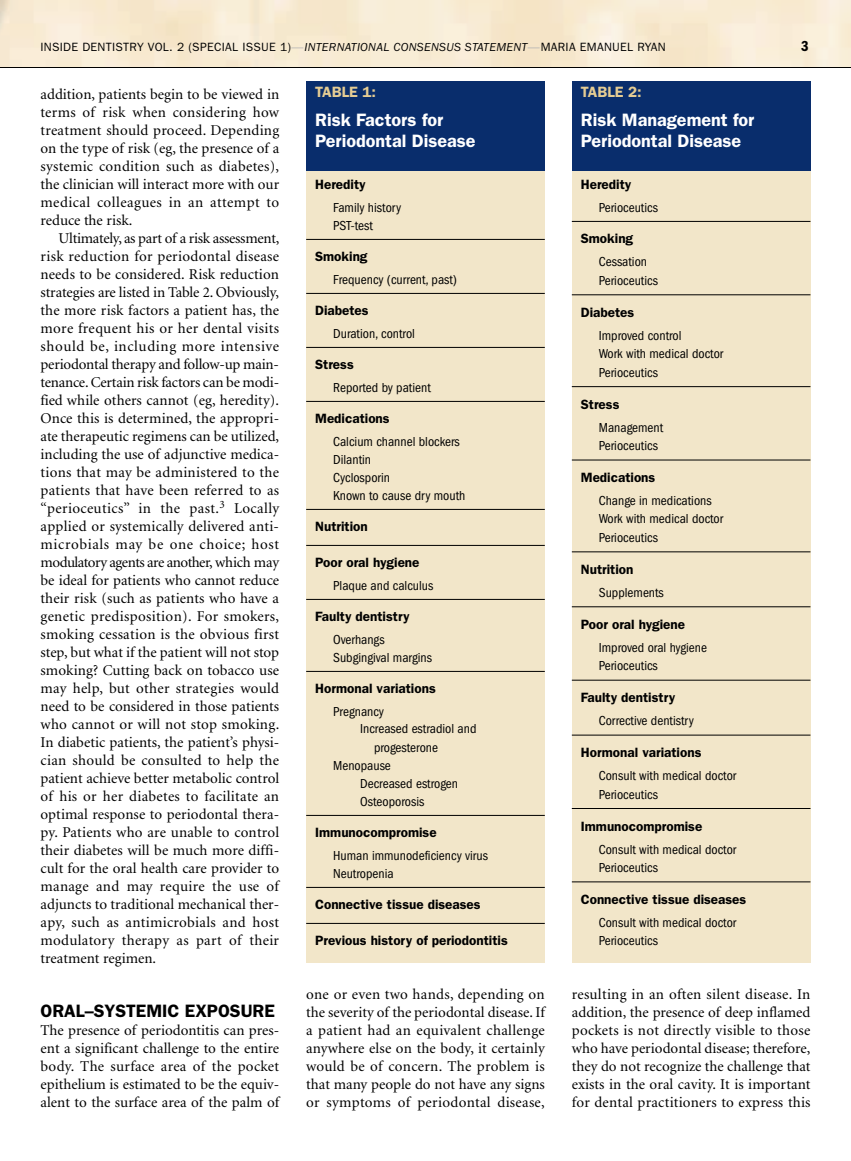
<style>
.page{position:relative;width:851px;height:1161px;background:#fff}
.page>*{position:absolute;margin:0;border:0;box-sizing:border-box;transform-origin:0 0}
.t1{font:600 18px/21px "Franklin Gothic";color:#fff}
.t2{font:600 18px "Franklin Gothic";color:#000}
.t3{font:15px/18px "Minion";letter-spacing:.01em;color:#000;text-align:justify}
.t4{font:600 15px "Franklin Gothic";color:#e5cc93}
.t5{font:600 condensed 15px "Franklin Gothic";color:#000}
.t6{font:condensed 13.5px/18.5px "Franklin Gothic";color:#000}
.t7{font:600 13.5px "Franklin Gothic";color:#000}
.t8{font:12px "Franklin Gothic";letter-spacing:.025em;color:#000}
.s1{color:#b3b3b3}
.s2{font-style:italic}
</style>
<div class="page">
<hr style="left:0;top:67px;width:850px;height:1px;background:#000">
<div style="left:306px;top:171px;width:238px;height:792px;background:#f2e6c9"></div>
<div style="left:306px;top:81px;width:238px;height:90px;background:#092d6c"></div>
<hr style="left:306px;top:239px;width:238px;height:1px;background:#000">
<hr style="left:306px;top:293px;width:238px;height:1px;background:#000">
<hr style="left:306px;top:347px;width:238px;height:1px;background:#000">
<hr style="left:306px;top:401px;width:238px;height:1px;background:#000">
<hr style="left:306px;top:509px;width:238px;height:1px;background:#000">
<hr style="left:306px;top:545px;width:238px;height:1px;background:#000">
<hr style="left:306px;top:599px;width:238px;height:1px;background:#000">
<hr style="left:306px;top:671px;width:238px;height:1px;background:#000">
<hr style="left:306px;top:815px;width:238px;height:1px;background:#000">
<hr style="left:306px;top:887px;width:238px;height:1px;background:#000">
<hr style="left:306px;top:923px;width:238px;height:1px;background:#000">
<div style="left:572px;top:171px;width:238px;height:792px;background:#f2e6c9"></div>
<div style="left:572px;top:81px;width:238px;height:90px;background:#092d6c"></div>
<hr style="left:572px;top:221px;width:238px;height:1px;background:#000">
<hr style="left:572px;top:294px;width:238px;height:1px;background:#000">
<hr style="left:572px;top:386px;width:238px;height:1px;background:#000">
<hr style="left:572px;top:460px;width:238px;height:1px;background:#000">
<hr style="left:572px;top:551px;width:238px;height:1px;background:#000">
<hr style="left:572px;top:606px;width:238px;height:1px;background:#000">
<hr style="left:572px;top:680px;width:238px;height:1px;background:#000">
<hr style="left:572px;top:735px;width:238px;height:1px;background:#000">
<hr style="left:572px;top:808px;width:238px;height:1px;background:#000">
<hr style="left:572px;top:882px;width:238px;height:1px;background:#000">
<p class="t8" style="left:40px;top:42px;width:627px">INSIDE DENTISTRY VOL. 2 (SPECIAL ISSUE 1)<span class="s1">—</span><span class="s2">INTERNATIONAL CONSENSUS STATEMENT</span><span class="s1">—</span>MARIA EMANUEL RYAN</p>
<p class="t5" style="left:801px;top:40px;width:9px">3</p>
<p class="t3" style="left:40px;top:86px;width:240px">addition, patients begin to be viewed in terms of risk when considering how treatment should proceed. Depending on the type of risk (eg, the presence of a systemic condition such as diabetes), the clinician will interact more with our medical colleagues in an attempt to reduce the risk.</p>
<p class="t3" style="left:40px;top:230px;width:240px;text-indent:18px">Ultimately, as part of a risk assessment, risk reduction for periodontal disease needs to be considered. Risk reduction strategies are listed in Table 2. Obviously, the more risk factors a patient has, the more frequent his or her dental visits should be, including more intensive periodontal therapy and follow-up main&shy;tenance. Certain risk factors can be modi&shy;fied while others cannot (eg, heredity).<br>Once this is determined, the appropri&shy;ate therapeutic regimens can be utilized, including the use of adjunctive medica&shy;tions that may be administered to the patients that have been referred to as “perioceutics” in the past.<sup>3</sup> Locally applied or systemically delivered anti&shy;microbials may be one choice; host modulatory agents are another, which may be ideal for patients who cannot reduce their risk (such as patients who have a genetic predisposition). For smokers, smoking cessation is the obvious first step, but what if the patient will not stop smoking? Cutting back on tobacco use may help, but other strategies would need to be considered in those patients who cannot or will not stop smoking.<br>In diabetic patients, the patient’s physi&shy;cian should be consulted to help the patient achieve better metabolic control of his or her diabetes to facilitate an optimal response to periodontal thera&shy;py. Patients who are unable to control their diabetes will be much more diffi&shy;cult for the oral health care provider to manage and may require the use of adjuncts to traditional mechanical ther&shy;apy, such as antimicrobials and host modulatory therapy as part of their treatment regimen.</p>
<p class="t2" style="left:40px;top:1005px;width:236px">ORAL–SYSTEMIC EXPOSURE</p>
<p class="t3" style="left:40px;top:1022px;width:240px">The presence of periodontitis can pres&shy;ent a significant challenge to the entire body. The surface area of the pocket epithelium is estimated to be the equiv&shy;alent to the surface area of the palm of</p>
<p class="t4" style="left:580px;top:87px;width:62px">TABLE 2:</p>
<p class="t1" style="left:580px;top:111px;width:175px">Risk Management for<br>Periodontal Disease</p>
<p class="t7" style="left:580px;top:180px;width:52px">Heredity</p>
<p class="t6" style="left:598px;top:199px;width:61px">Perioceutics</p>
<p class="t7" style="left:580px;top:234px;width:54px">Smoking</p>
<p class="t6" style="left:598px;top:254px;width:61px">Cessation<br>Perioceutics</p>
<p class="t7" style="left:580px;top:308px;width:55px">Diabetes</p>
<p class="t6" style="left:598px;top:327px;width:126px">Improved control<br>Work with medical doctor<br>Perioceutics</p>
<p class="t7" style="left:580px;top:399px;width:40px">Stress</p>
<p class="t6" style="left:598px;top:419px;width:66px">Management<br>Perioceutics</p>
<p class="t7" style="left:580px;top:473px;width:76px">Medications</p>
<p class="t6" style="left:598px;top:492px;width:126px">Change in medications<br>Work with medical doctor<br>Perioceutics</p>
<p class="t7" style="left:580px;top:565px;width:54px">Nutrition</p>
<p class="t6" style="left:598px;top:584px;width:67px">Supplements</p>
<p class="t7" style="left:580px;top:620px;width:106px">Poor oral hygiene</p>
<p class="t6" style="left:598px;top:639px;width:110px">Improved oral hygiene<br>Perioceutics</p>
<p class="t7" style="left:580px;top:693px;width:96px">Faulty dentistry</p>
<p class="t6" style="left:598px;top:713px;width:96px">Corrective dentistry</p>
<p class="t7" style="left:580px;top:748px;width:122px">Hormonal variations</p>
<p class="t6" style="left:598px;top:768px;width:139px">Consult with medical doctor<br>Perioceutics</p>
<p class="t7" style="left:580px;top:821px;width:123px">Immunocompromise</p>
<p class="t6" style="left:598px;top:841px;width:139px">Consult with medical doctor<br>Perioceutics</p>
<p class="t7" style="left:580px;top:895px;width:167px">Connective tissue diseases</p>
<p class="t6" style="left:598px;top:914px;width:139px">Consult with medical doctor<br>Perioceutics</p>
<p class="t4" style="left:315px;top:87px;width:62px">TABLE 1:</p>
<p class="t1" style="left:315px;top:111px;width:162px">Risk Factors for<br>Periodontal Disease</p>
<p class="t7" style="left:315px;top:180px;width:52px">Heredity</p>
<p class="t6" style="left:333px;top:199px;width:69px;line-height:18px">Family history<br>PST-test</p>
<p class="t7" style="left:315px;top:252px;width:54px">Smoking</p>
<p class="t6" style="left:333px;top:271px;width:125px">Frequency (current, past)</p>
<p class="t7" style="left:315px;top:306px;width:55px">Diabetes</p>
<p class="t6" style="left:333px;top:325px;width:83px">Duration, control</p>
<p class="t7" style="left:315px;top:360px;width:40px">Stress</p>
<p class="t6" style="left:333px;top:379px;width:99px">Reported by patient</p>
<p class="t7" style="left:315px;top:414px;width:76px">Medications</p>
<p class="t6" style="left:333px;top:433px;width:134px;line-height:18px">Calcium channel blockers<br>Dilantin<br>Cyclosporin<br>Known to cause dry mouth</p>
<p class="t7" style="left:315px;top:522px;width:54px">Nutrition</p>
<p class="t7" style="left:315px;top:558px;width:106px">Poor oral hygiene</p>
<p class="t6" style="left:333px;top:577px;width:102px">Plaque and calculus</p>
<p class="t7" style="left:315px;top:612px;width:96px">Faulty dentistry</p>
<p class="t6" style="left:333px;top:631px;width:100px;line-height:18px">Overhangs<br>Subgingival margins</p>
<p class="t7" style="left:315px;top:684px;width:122px">Hormonal variations</p>
<p class="t6" style="left:333px;top:703px;width:52px">Pregnancy</p>
<p class="t6" style="left:360px;top:721px;width:118px">Increased estradiol and</p>
<p class="t6" style="left:374px;top:739px;width:66px">progesterone</p>
<p class="t6" style="left:333px;top:757px;width:59px">Menopause</p>
<p class="t6" style="left:360px;top:775px;width:99px">Decreased estrogen</p>
<p class="t6" style="left:360px;top:793px;width:66px">Osteoporosis</p>
<p class="t7" style="left:315px;top:828px;width:123px">Immunocompromise</p>
<p class="t6" style="left:333px;top:847px;width:156px;line-height:18px">Human immunodeficiency virus<br>Neutropenia</p>
<p class="t7" style="left:315px;top:900px;width:167px">Connective tissue diseases</p>
<p class="t7" style="left:315px;top:936px;width:194px">Previous history of periodontitis</p>
<p class="t3" style="left:306px;top:986px;width:240px">one or even two hands, depending on the severity of the periodontal disease. If a patient had an equivalent challenge anywhere else on the body, it certainly would be of concern. The problem is that many people do not have any signs or symptoms of periodontal disease,</p>
<p class="t3" style="left:572px;top:986px;width:240px">resulting in an often silent disease. In addition, the presence of deep inflamed pockets is not directly visible to those who have periodontal disease; therefore, they do not recognize the challenge that exists in the oral cavity. It is important for dental practitioners to express this</p>
</div>
